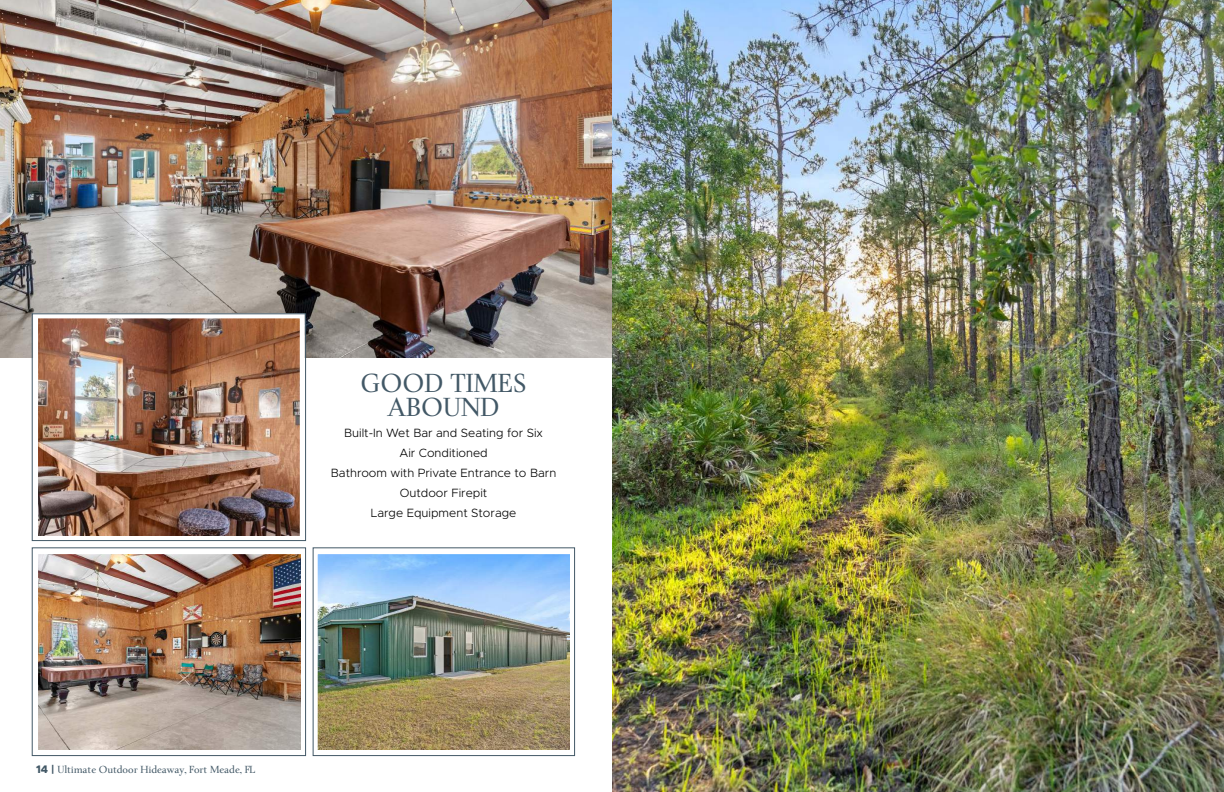
<style>
.page{position:relative;width:1224px;height:792px;background:#fff}
.page>*{position:absolute;margin:0;border:0;box-sizing:border-box;transform-origin:0 0}
.t1{font:28px/24px "Medio";color:#425866;text-align:center}
.t2{font:300 12px/20px "Metropolis";color:#000;text-align:center}
.t3{font:11px "Medio";color:#425866}
.s1{font-family:"Metropolis";font-weight:800}
</style>
<div class="page">
<img style="left:0;top:0;width:612px;height:357px">
<img style="left:39px;top:319px;width:260px;height:216px">
<div style="left:33px;top:313px;width:272px;height:228px;border:5px solid #fff"></div>
<img style="left:31px;top:547px;width:276px;height:210px">
<img style="left:312px;top:547px;width:264px;height:210px">
<img style="left:612px;top:0;width:612px;height:792px">
<div style="left:32px;top:313px;width:274px;height:228px;border:1px solid #425866"></div>
<div style="left:32px;top:547px;width:274px;height:209px;border:1px solid #425866"></div>
<div style="left:313px;top:547px;width:262px;height:209px;border:1px solid #425866"></div>
<h1 class="t1" style="left:361px;top:374px;width:167px">GOOD TIMES<br>ABOUND</h1>
<p class="t2" style="left:331px;top:423px;width:227px">Built-In Wet Bar and Seating for Six<br>Air Conditioned<br>Bathroom with Private Entrance to Barn<br>Outdoor Firepit<br>Large Equipment Storage</p>
<p class="t3" style="left:36px;top:765px;width:221px"><span class="s1">14 |</span> Ultimate Outdoor Hideaway, Fort Meade, FL</p>
</div>
